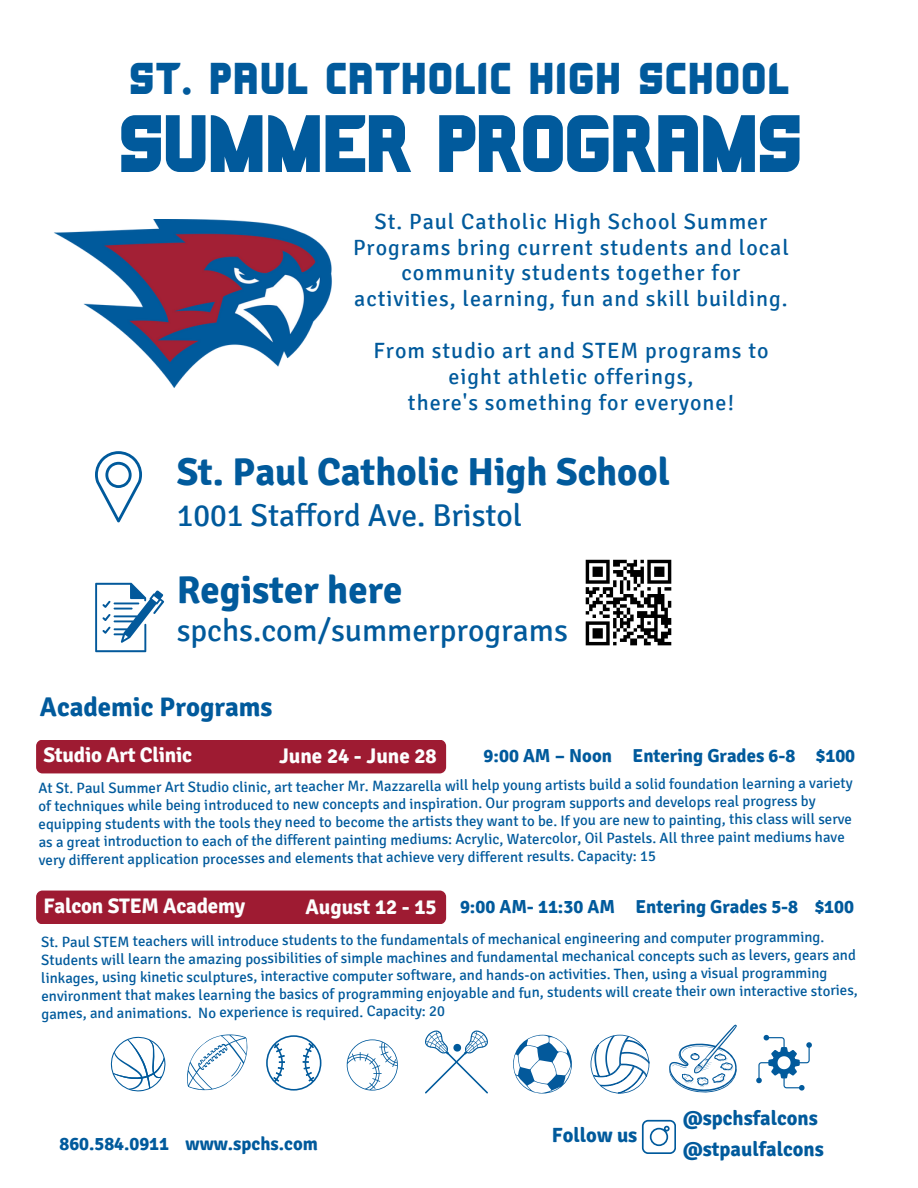
<style>
.page{position:relative;width:918px;height:1188px;background:#fff}
.page>*{position:absolute;margin:0;border:0;box-sizing:border-box;transform-origin:0 0}
.t1{font:700 81.15px "Kagitingan";color:#015a9c}
.t2{font:700 44.55px "Kagitingan";letter-spacing:.05em;color:#015a9c}
.t3{font:700 38.85px "Signika";color:#015a9c}
.t4{font:31.5px "Signika";color:#015a9c}
.t5{font:700 26.85px "Signika";color:#015a9c}
.t6{font:22.05px/25.8px "Signika";letter-spacing:.045em;color:#015a9c;text-align:center}
.t7{font:700 21px "Signika";letter-spacing:-.01em;color:#fdfefe}
.t8{font:700 20.55px "Signika";color:#015a9c}
.t9{font:700 18.75px "Signika";color:#015a9c}
.t10{font:14.85px/18px "Signika";letter-spacing:-.01em;color:#015a9c}
</style>
<div class="page">
<img style="left:54px;top:219px;width:278px;height:169px">
<svg style="left:95px;top:451px;width:47px;height:72px"></svg>
<svg style="left:95px;top:583px;width:69px;height:69px"></svg>
<svg style="left:110px;top:1036px;width:56px;height:56px"></svg>
<svg style="left:347px;top:1039px;width:50px;height:51px"></svg>
<svg style="left:187px;top:1034px;width:134px;height:57px"></svg>
<svg style="left:756px;top:1035px;width:56px;height:55px"></svg>
<svg style="left:425px;top:1030px;width:63px;height:63px"></svg>
<svg style="left:513px;top:1035px;width:59px;height:58px"></svg>
<svg style="left:669px;top:1024px;width:68px;height:69px"></svg>
<svg style="left:591px;top:1035px;width:59px;height:58px"></svg>
<svg style="left:586px;top:560px;width:85px;height:85px"></svg>
<div style="left:36px;top:740px;width:410px;height:33px;background:#9e1b32;border-radius:6px"></div>
<div style="left:36px;top:891px;width:410px;height:33px;background:#9e1b32;border-radius:6px"></div>
<svg style="left:642px;top:1120px;width:34px;height:34px"></svg>
<h3 class="t2" style="left:130px;top:60px;width:660px">ST. PAUL CATHOLIC HIGH SCHOOL</h3>
<p class="t1" style="left:119px;top:111px;width:684px">SUMMER PROGRAMS</p>
<p class="t6" style="left:353px;top:209px;width:437px">St. Paul Catholic High School Summer Programs bring current students and local community students together for activities, learning, fun and skill building.</p>
<p class="t6" style="left:373px;top:338px;width:397px">From studio art and STEM programs to eight athletic offerings,</p>
<p class="t6" style="left:408px;top:390px;width:328px">there's something for everyone!</p>
<h4 class="t3" style="left:177px;top:448px;width:495px">St. Paul Catholic High School</h4>
<h5 class="t4" style="left:177px;top:496px;width:347px">1001 Stafford Ave. Bristol</h5>
<h1 class="t3" style="left:177px;top:566px;width:227px">Register here</h1>
<p class="t4" style="left:177px;top:611px;width:393px">spchs.com/summerprograms</p>
<p class="t5" style="left:40px;top:691px;width:234px">Academic Programs</p>
<p class="t7" style="left:43px;top:742px;width:150px">Studio Art Clinic</p>
<h6 class="t7" style="left:279px;top:743px;width:159px">June 24 - June 28</h6>
<p class="t9" style="left:484px;top:744px;width:373px">9:00 AM – Noon Entering Grades 6-8 $100</p>
<p class="t10" style="left:38px;top:777px;width:816px">At St. Paul Summer Art Studio clinic, art teacher Mr. Mazzarella will help young artists build a solid foundation learning a variety of techniques while being introduced to new concepts and inspiration. Our program supports and develops real progress by equipping students with the tools they need to become the artists they want to be. If you are new to painting, this class will serve as a great introduction to each of the different painting mediums: Acrylic, Watercolor, Oil Pastels. All three paint mediums have very different application processes and elements that achieve very different results. Capacity: 15</p>
<h6 class="t7" style="left:43px;top:894px;width:203px">Falcon STEM Academy</h6>
<h6 class="t7" style="left:305px;top:894px;width:133px">August 12 - 15</h6>
<p class="t9" style="left:460px;top:896px;width:396px">9:00 AM- 11:30 AM Entering Grades 5-8 $100</p>
<h6 class="t10" style="left:41px;top:931px;width:819px">St. Paul STEM teachers will introduce students to the fundamentals of mechanical engineering and computer programming.<br>Students will learn the amazing possibilities of simple machines and fundamental mechanical concepts such as levers, gears and linkages, using kinetic sculptures, interactive computer software, and hands-on activities. Then, using a visual programming environment that makes learning the basics of programming enjoyable and fun, students will create their own interactive stories,</h6>
<h6 class="t10" style="left:42px;top:1003px;width:405px">games, and animations. No experience is required. Capacity: 20</h6>
<p class="t9" style="left:59px;top:1132px;width:260px">860.584.0911 www.spchs.com</p>
<h4 class="t8" style="left:552px;top:1122px;width:87px">Follow us</h4>
<h3 class="t8" style="left:683px;top:1106px;width:137px">@spchsfalcons</h3>
<p class="t8" style="left:683px;top:1137px;width:143px">@stpaulfalcons</p>
</div>
